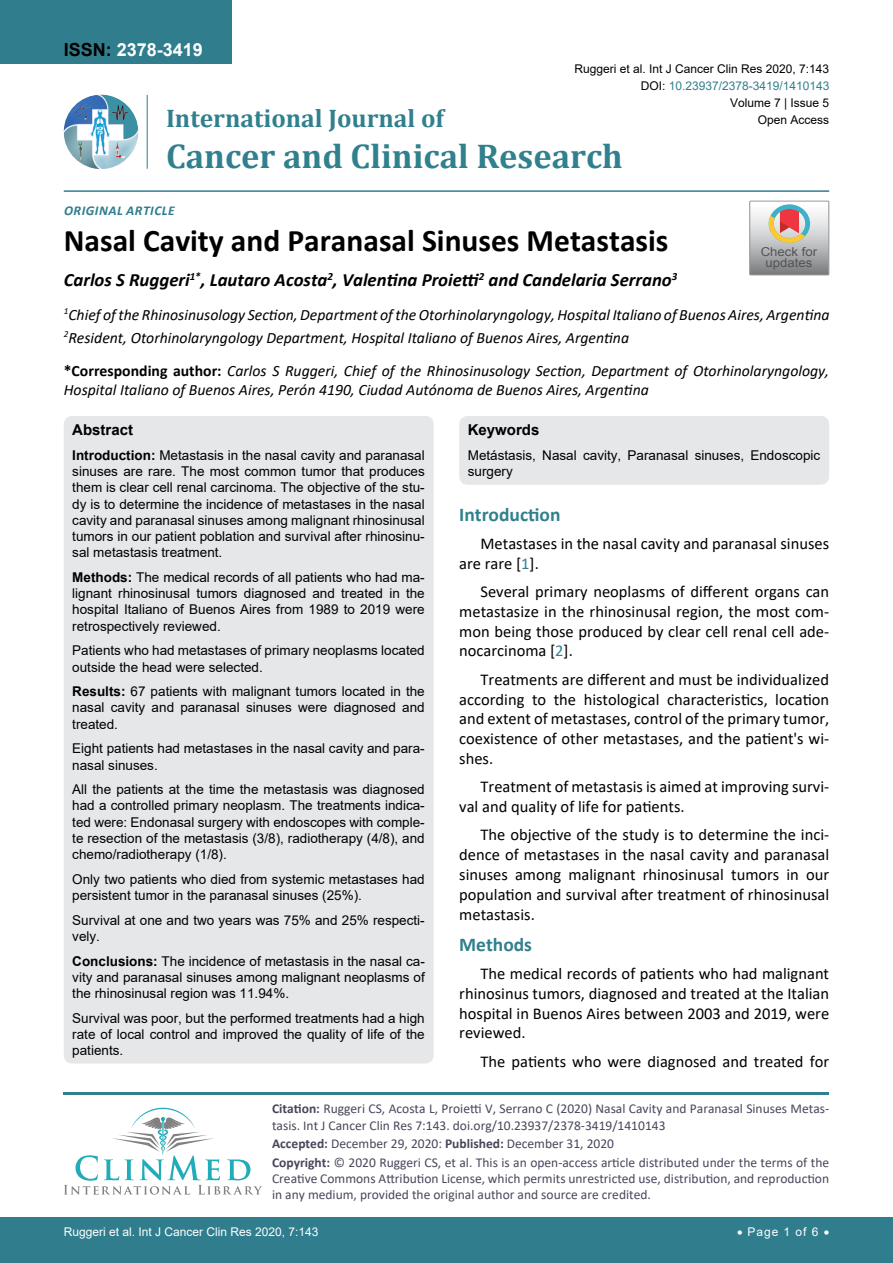
<style>
.page{position:relative;width:893px;height:1263px;background:#fff}
.page>*{position:absolute;margin:0;border:0;box-sizing:border-box;transform-origin:0 0}
.t1{font:700 34.5px "Cambria";color:#30808d}
.t2{font:700 31.5px "Calibri";color:#000}
.t3{font:700 25.5px "Cambria";color:#30808d}
.t4{font:700 19.5px "Calibri";color:#30808d}
.t5{font:italic 700 18.75px "Calibri";color:#000}
.t6{font:700 18px "Arial";color:#fff}
.t7{font:16.5px/19.8px "Calibri";color:#000;text-align:justify}
.t8{font:italic 15.75px/23.1px "Calibri";color:#000}
.t9{font:700 15px "Arial";color:#000}
.t10{font:13.5px/16.2px "Arial";color:#000;text-align:justify}
.t11{font:13.5px/16.2px "Calibri";color:#47475c}
.t12{font:italic 700 13.5px "Calibri";letter-spacing:.04em;color:#307d8d}
.t13{font:12.3px/10.5px "Arial";color:#535353;text-align:center;scale:1.08 1}
.t14{font:12px "Arial";color:#000}
.t15{font:12px "Arial";color:#fff}
.t16{font:12px "Arial";color:#30808d}
.s1{color:#000}
.s2{font-weight:700;font-style:normal}
.s3{font-weight:700}
.s4{color:#30808d}
</style>
<div class="page">
<img style="left:64px;top:95px;width:74px;height:74px;border-radius:37px">
<hr style="left:147px;top:95px;width:1px;height:74px;background:#307d8d">
<hr style="left:64px;top:190px;width:765px;height:2px;background:#307d8d">
<hr style="left:64px;top:1092px;width:765px;height:3px;background:#30808d">
<svg style="left:64px;top:1108px;width:198px;height:87px"></svg>
<div style="left:0;top:1217px;width:893px;height:46px;background:#307d8d"></div>
<div style="left:0;top:0;width:231px;height:64px;background:#307d8d"></div>
<div style="left:64px;top:416px;width:370px;height:647px;background:#e6e7e8;border-radius:9px"></div>
<div style="left:459px;top:416px;width:370px;height:69px;background:#e6e7e8;border-radius:9px"></div>
<svg style="left:750px;top:201px;width:79px;height:74px;background:#bdb6b3"></svg>
<h3 class="t6" style="left:64px;top:37px;width:141px"><span class="s1">ISSN:</span> 2378-3419</h3>
<p class="t14" style="left:574px;top:60px;width:256px">Ruggeri et al. Int J Cancer Clin Res 2020, 7:143</p>
<p class="t14" style="left:730px;top:95px;width:101px">Volume 7 | Issue 5</p>
<p class="t16" style="left:641px;top:77px;width:190px"><span class="s1">DOI:</span> 10.23937/2378-3419/1410143</p>
<h3 class="t3" style="left:166px;top:100px;width:279px">International Journal of</h3>
<h1 class="t1" style="left:166px;top:132px;width:458px">Cancer and Clinical Research</h1>
<p class="t14" style="left:758px;top:112px;width:73px">Open Access</p>
<p class="t12" style="left:64px;top:201px;width:112px">Original Ar ticl e</p>
<h2 class="t2" style="left:64px;top:218px;width:606px">Nasal Cavity and Paranasal Sinuses Metastasis</h2>
<h3 class="t5" style="left:64px;top:267px;width:615px">Carlos S Ruggeri<sup>1*</sup>, Lautaro Acosta<sup>2</sup>, Valentina Proietti<sup>2</sup> and Candelaria Serrano<sup>3</sup></h3>
<p class="t8" style="left:64px;top:302px;width:767px"><sup>1</sup>Chief of the Rhinosinusology Section, Department of the Otorhinolaryngology, Hospital Italiano of Buenos Aires, Argentina<br><sup>2</sup>Resident, Otorhinolaryngology Department, Hospital Italiano of Buenos Aires, Argentina</p>
<p class="t8" style="left:64px;top:360px;width:767px;line-height:18.9px"><span class="s2">*Corresponding author:</span> Carlos S Ruggeri, Chief of the Rhinosinusology Section, Department of Otorhinolaryngology,<br>Hospital Italiano of Buenos Aires, Perón 4190, Ciudad Autónoma de Buenos Aires, Argentina</p>
<p class="t9" style="left:72px;top:419px;width:62px">Abstract</p>
<p class="t10" style="left:72px;top:447px;width:354px"><span class="s3">Introduction:</span> Metastasis in the nasal cavity and paranasal sinuses are rare. The most common tumor that produces them is clear cell renal carcinoma. The objective of the stu&shy;dy is to determine the incidence of metastases in the nasal cavity and paranasal sinuses among malignant rhinosinusal tumors in our patient poblation and survival after rhinosinu&shy;sal metastasis treatment.</p>
<p class="t10" style="left:72px;top:569px;width:354px"><span class="s3">Methods:</span> The medical records of all patients who had ma&shy;lignant rhinosinusal tumors diagnosed and treated in the hospital Italiano of Buenos Aires from 1989 to 2019 were retrospectively reviewed.</p>
<p class="t10" style="left:72px;top:642px;width:354px">Patients who had metastases of primary neoplasms located outside the head were selected.</p>
<p class="t10" style="left:72px;top:683px;width:354px"><span class="s3">Results:</span> 67 patients with malignant tumors located in the nasal cavity and paranasal sinuses were diagnosed and treated.</p>
<p class="t10" style="left:72px;top:740px;width:354px">Eight patients had metastases in the nasal cavity and para&shy;nasal sinuses.</p>
<p class="t10" style="left:72px;top:781px;width:354px">All the patients at the time the metastasis was diagnosed had a controlled primary neoplasm. The treatments indica&shy;ted were: Endonasal surgery with endoscopes with comple&shy;te resection of the metastasis (3/8), radiotherapy (4/8), and chemo/radiotherapy (1/8).</p>
<p class="t10" style="left:72px;top:871px;width:354px">Only two patients who died from systemic metastases had persistent tumor in the paranasal sinuses (25%).</p>
<p class="t10" style="left:72px;top:912px;width:354px">Survival at one and two years was 75% and 25% respecti&shy;vely.</p>
<p class="t10" style="left:72px;top:953px;width:354px"><span class="s3">Conclusions:</span> The incidence of metastasis in the nasal ca&shy;vity and paranasal sinuses among malignant neoplasms of the rhinosinusal region was 11.94%.</p>
<p class="t10" style="left:72px;top:1010px;width:354px">Survival was poor, but the performed treatments had a high rate of local control and improved the quality of life of the patients.</p>
<p class="t13" style="left:761px;top:247px;width:54px">Check for updates</p>
<p class="t9" style="left:468px;top:419px;width:73px">Keywords</p>
<p class="t10" style="left:468px;top:447px;width:354px">Metástasis, Nasal cavity, Paranasal sinuses, Endoscopic surgery</p>
<h3 class="t4" style="left:459px;top:500px;width:103px">Introduction</h3>
<p class="t7" style="left:459px;top:533px;width:371px;text-indent:21px">Metastases in the nasal cavity and paranasal sinuses are rare [<span class="s4">1</span>].</p>
<p class="t7" style="left:459px;top:581px;width:371px;text-indent:21px">Several primary neoplasms of different organs can metastasize in the rhinosinusal region, the most com&shy;mon being those produced by clear cell renal cell ade&shy;nocarcinoma [<span class="s4">2</span>].</p>
<p class="t7" style="left:459px;top:669px;width:371px;text-indent:21px">Treatments are different and must be individualized according to the histological characteristics, location and extent of metastases, control of the primary tumor, coexistence of other metastases, and the patient's wi&shy;shes.</p>
<p class="t7" style="left:459px;top:776px;width:371px;text-indent:21px">Treatment of metastasis is aimed at improving survi&shy;val and quality of life for patients.</p>
<p class="t7" style="left:459px;top:825px;width:371px;text-indent:21px">The objective of the study is to determine the inci&shy;dence of metastases in the nasal cavity and paranasal sinuses among malignant rhinosinusal tumors in our population and survival after treatment of rhinosinusal metastasis.</p>
<h3 class="t4" style="left:459px;top:930px;width:74px">Methods</h3>
<p class="t7" style="left:459px;top:963px;width:371px;text-indent:21px">The medical records of patients who had malignant rhinosinus tumors, diagnosed and treated at the Italian hospital in Buenos Aires between 2003 and 2019, were reviewed.</p>
<p class="t7" style="left:480px;top:1051px;width:350px">The patients who were diagnosed and treated for</p>
<p class="t11" style="left:272px;top:1100px;width:559px"><span class="s3">Citation:</span> Ruggeri CS, Acosta L, Proietti V, Serrano C (2020) Nasal Cavity and Paranasal Sinuses Metas&shy;tasis. Int J Cancer Clin Res 7:143. doi.org/10.23937/2378-3419/1410143</p>
<p class="t11" style="left:272px;top:1134px;width:559px;line-height:18.6px"><span class="s3">Accepted:</span> December 29, 2020: <span class="s3">Published:</span> December 31, 2020<br><span class="s3">Copyright:</span> © 2020 Ruggeri CS, et al. This is an open-access article distributed under the terms of the</p>
<p class="t11" style="left:272px;top:1170px;width:559px">Creative Commons Attribution License, which permits unrestricted use, distribution, and reproduction in any medium, provided the original author and source are credited.</p>
<p class="t15" style="left:64px;top:1223px;width:256px">Ruggeri et al. Int J Cancer Clin Res 2020, 7:143</p>
<p class="t15" style="left:737px;top:1223px;width:94px">• Page 1 of 6 •</p>
</div>
